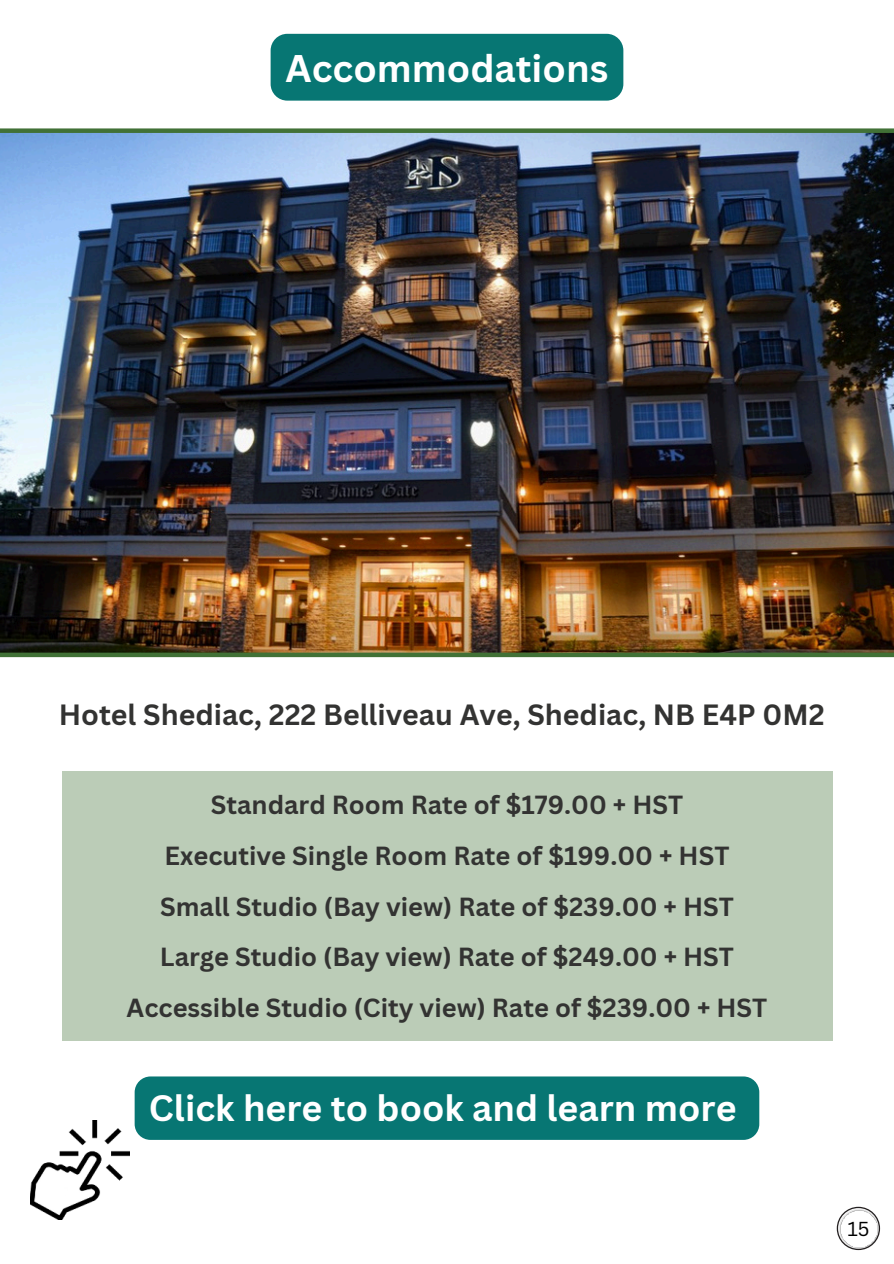
<style>
.page{position:relative;width:894px;height:1264px;background:#fff}
.page>*{position:absolute;margin:0;border:0;box-sizing:border-box;transform-origin:0 0}
.t1{font:700 37.5px "Canva Sans";color:#fff}
.t2{font:700 35.7px "Canva Sans";color:#fff}
.t3{font:700 28.5px "Canva Sans";color:#333332}
.t4{font:700 25.5px/50.7px "Canva Sans";color:#333332;text-align:center}
.t5{font:19.65px "Canva Sans";color:#000}
</style>
<div class="page">
<div style="left:62px;top:772px;width:769px;height:268px;background:#bbccb7"></div>
<img style="left:0;top:133px;width:893px;height:519px">
<div style="left:135px;top:1076px;width:624px;height:63px;background:#077673;border-radius:16px"></div>
<img style="left:30px;top:1120px;width:99px;height:99px">
<div style="left:270px;top:34px;width:353px;height:67px;background:#077673;border-radius:17px"></div>
<div style="left:0;top:652px;width:893px;height:5px;background:#417136"></div>
<div style="left:0;top:128px;width:893px;height:5px;background:#417136"></div>
<img style="left:837px;top:1207px;width:42px;height:42px">
<h1 class="t1" style="left:285px;top:46px;width:324px">Accommodations</h1>
<p class="t3" style="left:59px;top:697px;width:767px">Hotel Shediac, 222 Belliveau Ave, Shediac, NB E4P 0M2</p>
<p class="t4" style="left:126px;top:780px;width:642px">Standard Room Rate of $179.00 + HST<br>Executive Single Room Rate of $199.00 + HST Small Studio (Bay view) Rate of $239.00 + HST Large Studio (Bay view) Rate of $249.00 + HST Accessible Studio (City view) Rate of $239.00 + HST</p>
<h2 class="t2" style="left:149px;top:1086px;width:589px">Click here to book and learn more</h2>
<p class="t5" style="left:847px;top:1217px;width:24px">15</p>
</div>
